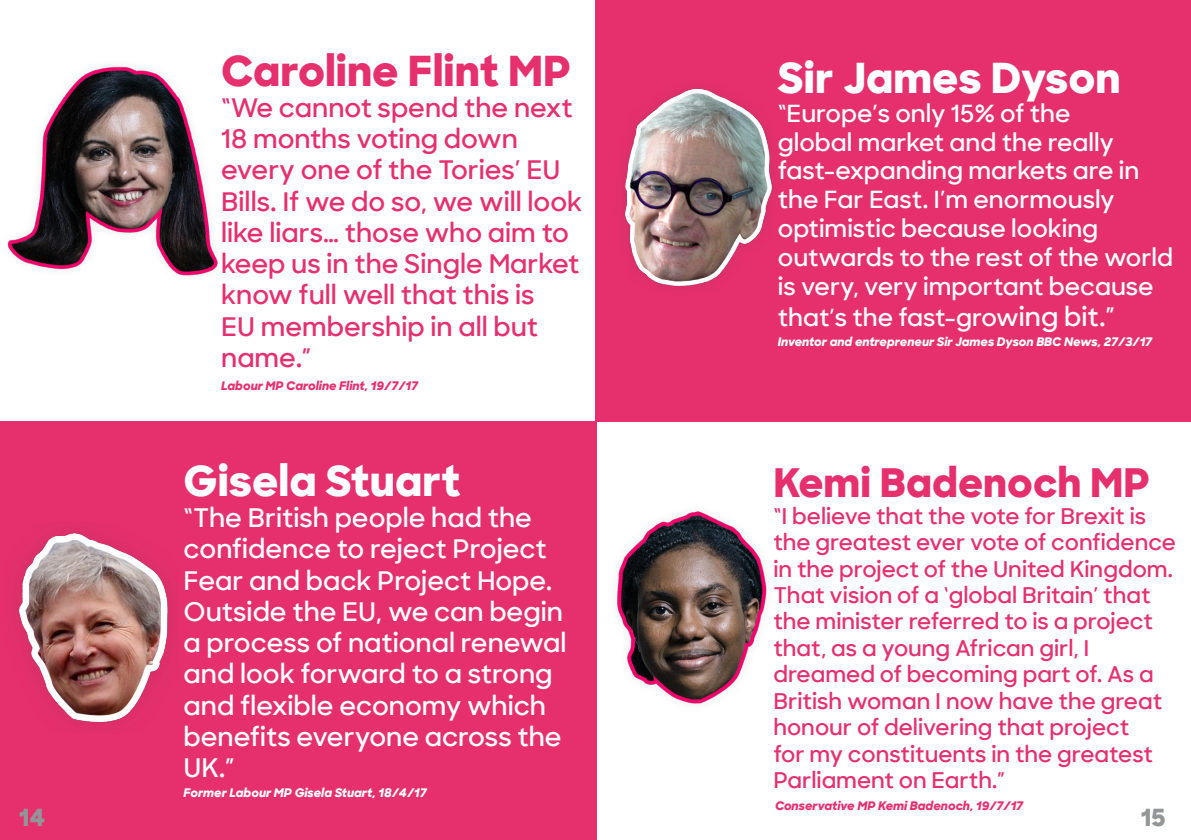
<style>
.page{position:relative;width:1191px;height:840px;background:#fff}
.page>*{position:absolute;margin:0;border:0;box-sizing:border-box;transform-origin:0 0}
.t1{font:800 42px "Sharp Unity";color:#fff}
.t2{font:800 42px "Sharp Unity";color:#e5306d}
.t3{font:800 40px "Sharp Unity";color:#e5306d}
.t4{font:600 26px/31.2px "Sharp Unity";color:#fff}
.t5{font:600 26px/31.2px "Sharp Unity";color:#e5306d}
.t6{font:600 24px/28.8px "Sharp Unity";color:#fff}
.t7{font:800 24px "Sharp Unity";color:#939698}
.t8{font:600 22px/26.4px "Sharp Unity";color:#e5306d}
.t9{font:italic 800 12px "Sharp Unity";color:#fff}
.t10{font:italic 800 12px "Sharp Unity";color:#e5306d}
.s1{font-size:26px}
</style>
<div class="page">
<div style="left:596px;top:0;width:595px;height:421px;background:#e5306d"></div>
<img style="left:617px;top:511px;width:150px;height:193px">
<img style="left:624px;top:88px;width:149px;height:199px">
<div style="left:0;top:422px;width:596px;height:417px;background:#e5306d"></div>
<img style="left:7px;top:66px;width:211px;height:210px">
<img style="left:18px;top:532px;width:151px;height:191px">
<h1 class="t2" style="left:221px;top:43px;width:351px">Caroline Flint MP</h1>
<p class="t5" style="left:221px;top:92px;width:362px">“We cannot spend the next<br>18 months voting down every one of the Tories’ EU<br>Bills. If we do so, we will look like liars… those who aim to keep us in the Single Market know full well that this is<br>EU membership in all but name.”</p>
<p class="t10" style="left:221px;top:377px;width:198px">Labour MP Caroline Flint, 19/7/17</p>
<h1 class="t1" style="left:778px;top:50px;width:344px">Sir James Dyson</h1>
<p class="t6" style="left:778px;top:98px;width:397px">“Europe’s only 15% of the<br>global market and the really fast-expanding markets are in the Far East. I’m enormously optimistic because looking outwards to the rest of the world is very, very important because</p>
<p class="t6" style="left:778px;top:302px;width:339px">that’s the fast-grow<span class="s1">ing bit.”</span></p>
<p class="t9" style="left:778px;top:334px;width:376px">Inventor and entrepreneur Sir James Dyson BBC News, 27/3/17</p>
<h1 class="t1" style="left:184px;top:452px;width:279px">Gisela Stuart</h1>
<p class="t4" style="left:184px;top:501px;width:384px">“The British people had the confidence to reject Project<br>Fear and back Project Hope.<br>Outside the EU, we can begin a process of national renewal and look forward to a strong and flexible economy which benefits everyone across the<br>UK.”</p>
<p class="t9" style="left:184px;top:784px;width:245px">Former Labour MP Gisela Stuart, 18/4/17</p>
<h2 class="t3" style="left:773px;top:456px;width:378px">Kemi Badenoch MP</h2>
<p class="t8" style="left:773px;top:502px;width:404px">“I believe that the vote for Brexit is the greatest ever vote of confidence in the project of the United Kingdom.<br>That vision of a ‘global Britain’ that the minister referred to is a project that, as a young African girl, I dreamed of becoming part of. As a British woman I now have the great honour of delivering that project<br>for my constituents in the greatest Parliament on Earth.”</p>
<p class="t10" style="left:775px;top:797px;width:250px">Conservative MP Kemi Badenoch, 19/7/17</p>
<p class="t7" style="left:19px;top:800px;width:28px">14</p>
<p class="t7" style="left:1140px;top:800px;width:26px">15</p>
</div>
